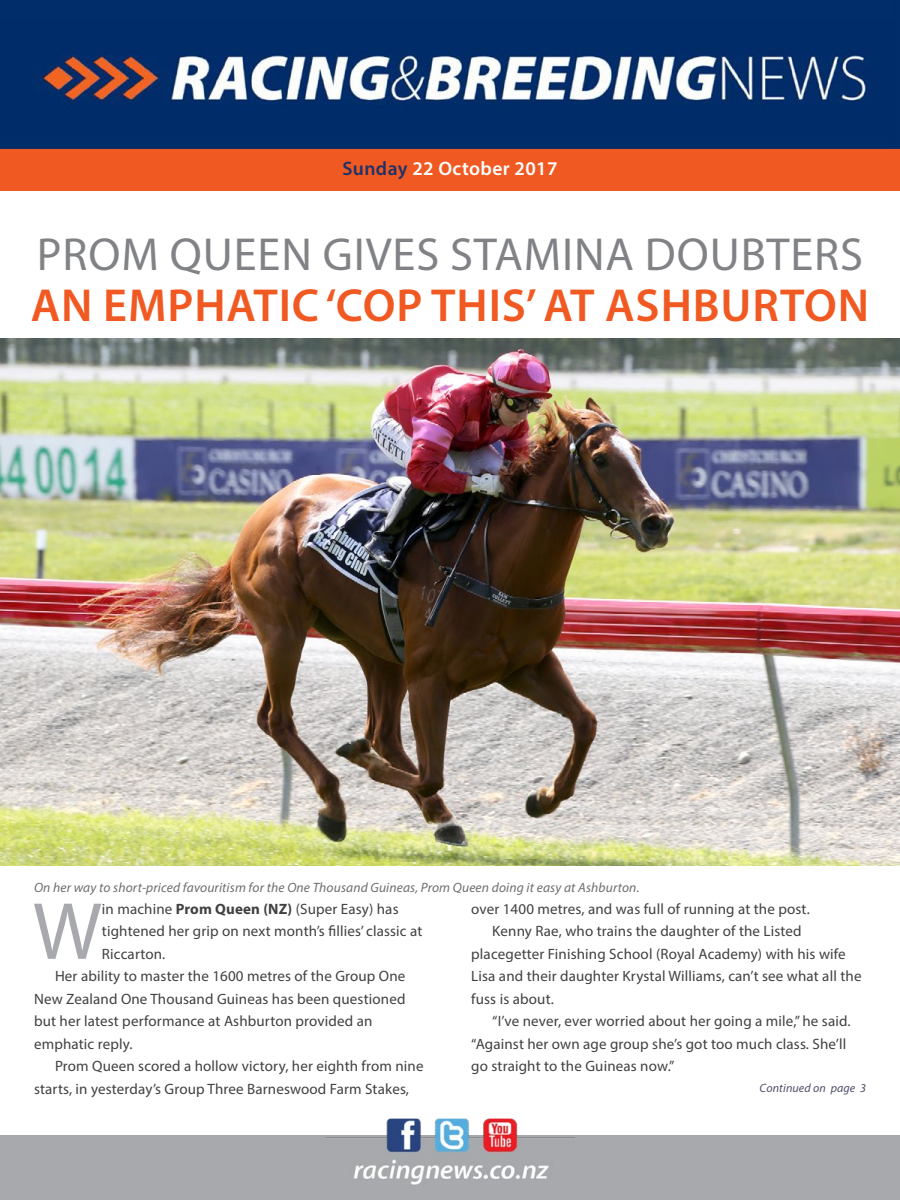
<style>
.page{position:relative;width:900px;height:1200px;background:#fff}
.page>*{position:absolute;margin:0;border:0;box-sizing:border-box;transform-origin:0 0}
.t1{font:81.75px "Myriad Pro";color:#a7a9ac}
.t2{font:600 46.5px "Myriad Pro";letter-spacing:.02em;color:#f15922}
.t3{font:46.5px "Myriad Pro";letter-spacing:.02em;color:#808285}
.t4{font:600 19.5px "Myriad Pro";letter-spacing:.02em;color:#fff}
.t5{font:15px "Myriad Pro";letter-spacing:.01em;color:#414042}
.t6{font:italic 13.5px "Myriad Pro";letter-spacing:.01em;color:#6d6e71}
.t7{font:italic 12px "Myriad Pro";letter-spacing:.01em;color:#4d4d6b}
.s1{color:#203267}
.s2{font-weight:700}
</style>
<div class="page">
<div style="left:0;top:148px;width:900px;height:43px;background:#f15922"></div>
<div style="left:0;top:1136px;width:900px;height:64px;background:#a7a9ac"></div>
<img style="left:0;top:0;width:900px;height:148px">
<img style="left:325px;top:1118px;width:250px;height:67px">
<img style="left:0;top:339px;width:900px;height:526px">
<h3 class="t4" style="left:342px;top:156px;width:217px"><span class="s1">Sunday</span> 22 October 2017</h3>
<h2 class="t3" style="left:37px;top:225px;width:828px">PROM QUEEN GIVES STAMINA DOUBTERS</h2>
<h2 class="t2" style="left:31px;top:276px;width:840px">AN EMPHATIC ‘COP THIS’ AT ASHBURTON</h2>
<p class="t6" style="left:34px;top:879px;width:607px">On her way to short-priced favouritism for the One Thousand Guineas, Prom Queen doing it easy at Ashburton.</p>
<h1 class="t1" style="left:33px;top:881px;width:71px">W</h1>
<p class="t5" style="left:102px;top:900px;width:298px">in machine <span class="s2">Prom Queen (NZ)</span> (Super Easy) has</p>
<p class="t5" style="left:102px;top:922px;width:322px">tightened her grip on next month’s fillies’ classic at</p>
<p class="t5" style="left:102px;top:945px;width:65px">Riccarton.</p>
<p class="t5" style="left:55px;top:967px;width:352px">Her ability to master the 1600 metres of the Group One</p>
<p class="t5" style="left:34px;top:990px;width:373px">New Zealand One Thousand Guineas has been questioned</p>
<p class="t5" style="left:34px;top:1012px;width:340px">but her latest performance at Ashburton provided an</p>
<p class="t5" style="left:34px;top:1035px;width:100px">emphatic reply.</p>
<p class="t5" style="left:55px;top:1057px;width:370px">Prom Queen scored a hollow victory, her eighth from nine</p>
<p class="t5" style="left:34px;top:1080px;width:377px">starts, in yesterday’s Group Three Barneswood Farm Stakes,</p>
<p class="t5" style="left:471px;top:900px;width:340px">over 1400 metres, and was full of running at the post.</p>
<p class="t5" style="left:492px;top:922px;width:311px">Kenny Rae, who trains the daughter of the Listed</p>
<p class="t5" style="left:471px;top:945px;width:376px">placegetter Finishing School (Royal Academy) with his wife</p>
<p class="t5" style="left:471px;top:967px;width:392px">Lisa and their daughter Krystal Williams, can’t see what all the</p>
<p class="t5" style="left:471px;top:990px;width:84px">fuss is about.</p>
<p class="t5" style="left:492px;top:1012px;width:360px">“I’ve never, ever worried about her going a mile,” he said.</p>
<p class="t5" style="left:471px;top:1035px;width:377px">“Against her own age group she’s got too much class. She’ll</p>
<p class="t5" style="left:471px;top:1057px;width:205px">go straight to the Guineas now.”</p>
<p class="t7" style="left:760px;top:1081px;width:108px">Continued on page 3</p>
</div>
